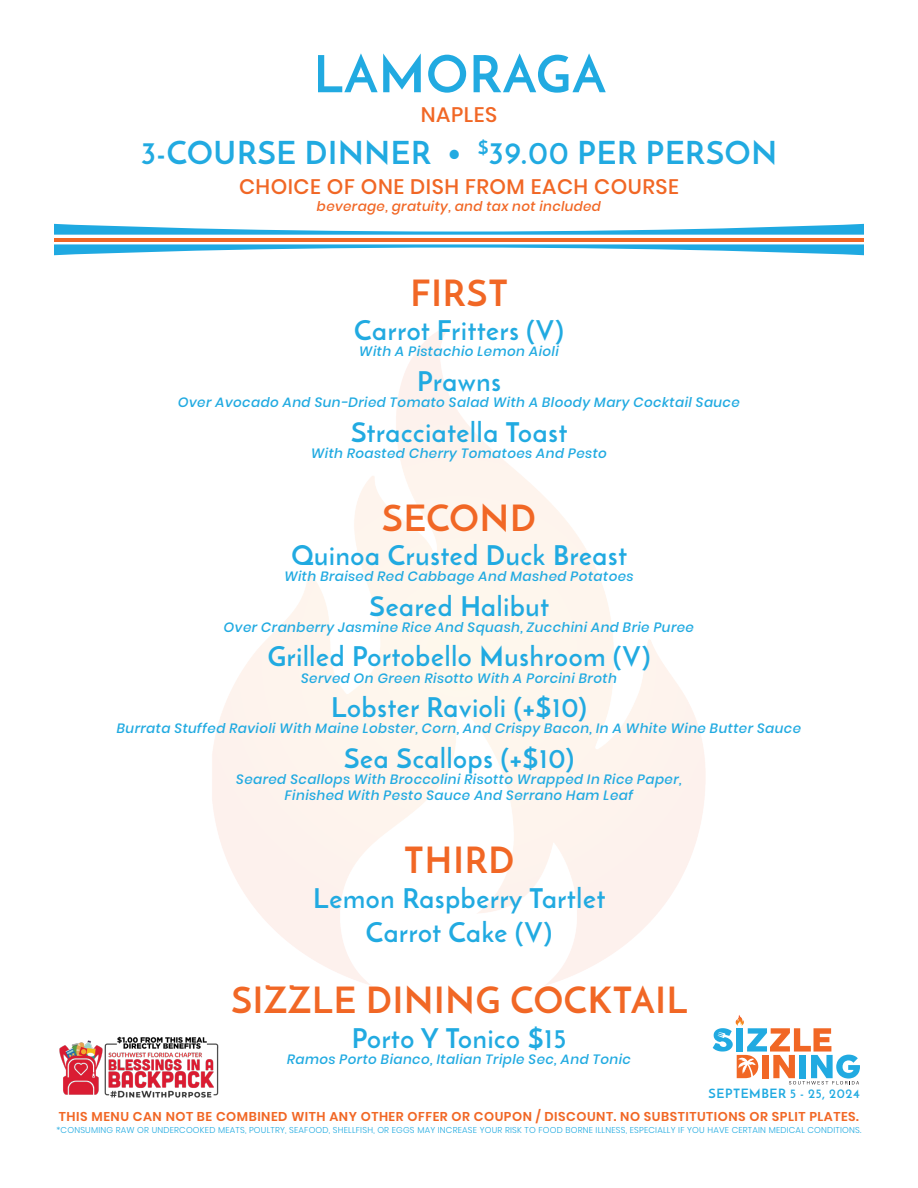
<style>
.page{position:relative;width:918px;height:1188px;background:#fff}
.page>*{position:absolute;margin:0;border:0;box-sizing:border-box;transform-origin:0 0}
.t1{font:700 51px "Josefin Sans";letter-spacing:.025em;color:#21aae1}
.t2{font:700 36px "Josefin Sans";letter-spacing:.025em;color:#f16725}
.t3{font:700 31.5px "Josefin Sans";letter-spacing:.025em;color:#21aae1}
.t4{font:700 27px "Josefin Sans";letter-spacing:.03em;color:#21aae1}
.t5{font:500 21px "Poppins";letter-spacing:.025em;color:#f16725}
.t6{font:italic 500 13.5px "Poppins";letter-spacing:.03em;color:#21aae1}
.t7{font:italic 500 13.5px "Poppins";letter-spacing:.025em;color:#f16725}
.t8{font:600 12.75px "Poppins";letter-spacing:.04em;color:#f16725}
.t9{font:700 12.75px "Josefin Sans";letter-spacing:.045em;color:#21aae1}
.t10{font:300 8.55px "Poppins";letter-spacing:.025em;color:#21aae1}
</style>
<div class="page">
<img style="left:59px;top:1036px;width:160px;height:62px">
<svg style="left:713px;top:1028px;width:147px;height:57px"></svg>
<svg style="left:54px;top:224px;width:810px;height:11px"></svg>
<hr style="left:54px;top:238px;width:810px;height:3px;background:#f06625">
<svg style="left:54px;top:244px;width:810px;height:11px"></svg>
<img style="left:212px;top:328px;width:532px;height:698px">
<p class="t1" style="left:314px;top:42px;width:294px">LAMORAGA</p>
<p class="t5" style="left:421px;top:103px;width:78px">NAPLES</p>
<p class="t3" style="left:141px;top:133px;width:638px">3-COURSE DINNER • <sup>$</sup>39.00 PER PERSON</p>
<p class="t5" style="left:239px;top:175px;width:441px">CHOICE OF ONE DISH FROM EACH COURSE</p>
<p class="t7" style="left:317px;top:198px;width:286px">beverage, gratuity, and tax not included</p>
<p class="t2" style="left:411px;top:270px;width:99px">FIRST</p>
<p class="t4" style="left:354px;top:314px;width:211px">Carrot Fritters (V)</p>
<p class="t6" style="left:359px;top:344px;width:201px">With A Pistachio Lemon Aioli</p>
<p class="t4" style="left:417px;top:364px;width:85px">Prawns</p>
<p class="t6" style="left:178px;top:394px;width:563px">Over Avocado And Sun-Dried Tomato Salad With A Bloody Mary Cocktail Sauce</p>
<p class="t4" style="left:351px;top:415px;width:218px">Stracciatella Toast</p>
<p class="t6" style="left:311px;top:445px;width:297px">With Roasted Cherry Tomatoes And Pesto</p>
<p class="t2" style="left:382px;top:495px;width:155px">SECOND</p>
<p class="t4" style="left:291px;top:539px;width:337px">Quinoa Crusted Duck Breast</p>
<p class="t6" style="left:284px;top:569px;width:351px">With Braised Red Cabbage And Mashed Potatoes</p>
<p class="t4" style="left:369px;top:589px;width:181px">Seared Halibut</p>
<p class="t6" style="left:224px;top:619px;width:472px">Over Cranberry Jasmine Rice And Squash, Zucchini And Brie Puree</p>
<p class="t4" style="left:268px;top:640px;width:384px">Grilled Portobello Mushroom (V)</p>
<p class="t6" style="left:301px;top:670px;width:317px">Served On Green Risotto With A Porcini Broth</p>
<p class="t4" style="left:331px;top:691px;width:257px">Lobster Ravioli (+$10)</p>
<p class="t6" style="left:117px;top:721px;width:686px">Burrata Stuffed Ravioli With Maine Lobster, Corn, And Crispy Bacon, In A White Wine Butter Sauce</p>
<p class="t4" style="left:344px;top:741px;width:231px">Sea Scallops (+$10)</p>
<p class="t6" style="left:236px;top:771px;width:447px">Seared Scallops With Broccolini Risotto Wrapped In Rice Paper,</p>
<p class="t6" style="left:285px;top:788px;width:350px">Finished With Pesto Sauce And Serrano Ham Leaf</p>
<p class="t2" style="left:404px;top:838px;width:112px">THIRD</p>
<p class="t4" style="left:313px;top:881px;width:294px">Lemon Raspberry Tartlet</p>
<p class="t4" style="left:366px;top:916px;width:188px">Carrot Cake (V)</p>
<p class="t2" style="left:231px;top:978px;width:458px">SIZZLE DINING COCKTAIL</p>
<p class="t4" style="left:352px;top:1021px;width:216px">Porto Y Tonico $15</p>
<p class="t6" style="left:287px;top:1051px;width:345px">Ramos Porto Bianco, Italian Triple Sec, And Tonic</p>
<p class="t9" style="left:709px;top:1086px;width:153px">SEPTEMBER 5 - 25, 2024</p>
<p class="t8" style="left:59px;top:1109px;width:802px">THIS MENU CAN NOT BE COMBINED WITH ANY OTHER OFFER OR COUPON / DISCOUNT. NO SUBSTITUTIONS OR SPLIT PLATES.</p>
<p class="t10" style="left:57px;top:1125px;width:806px">*CONSUMING RAW OR UNDERCOOKED MEATS, POULTRY, SEAFOOD, SHELLFISH, OR EGGS MAY INCREASE YOUR RISK TO FOOD BORNE ILLNESS, ESPECIALLY IF YOU HAVE CERTAIN MEDICAL CONDITIONS.</p>
</div>
